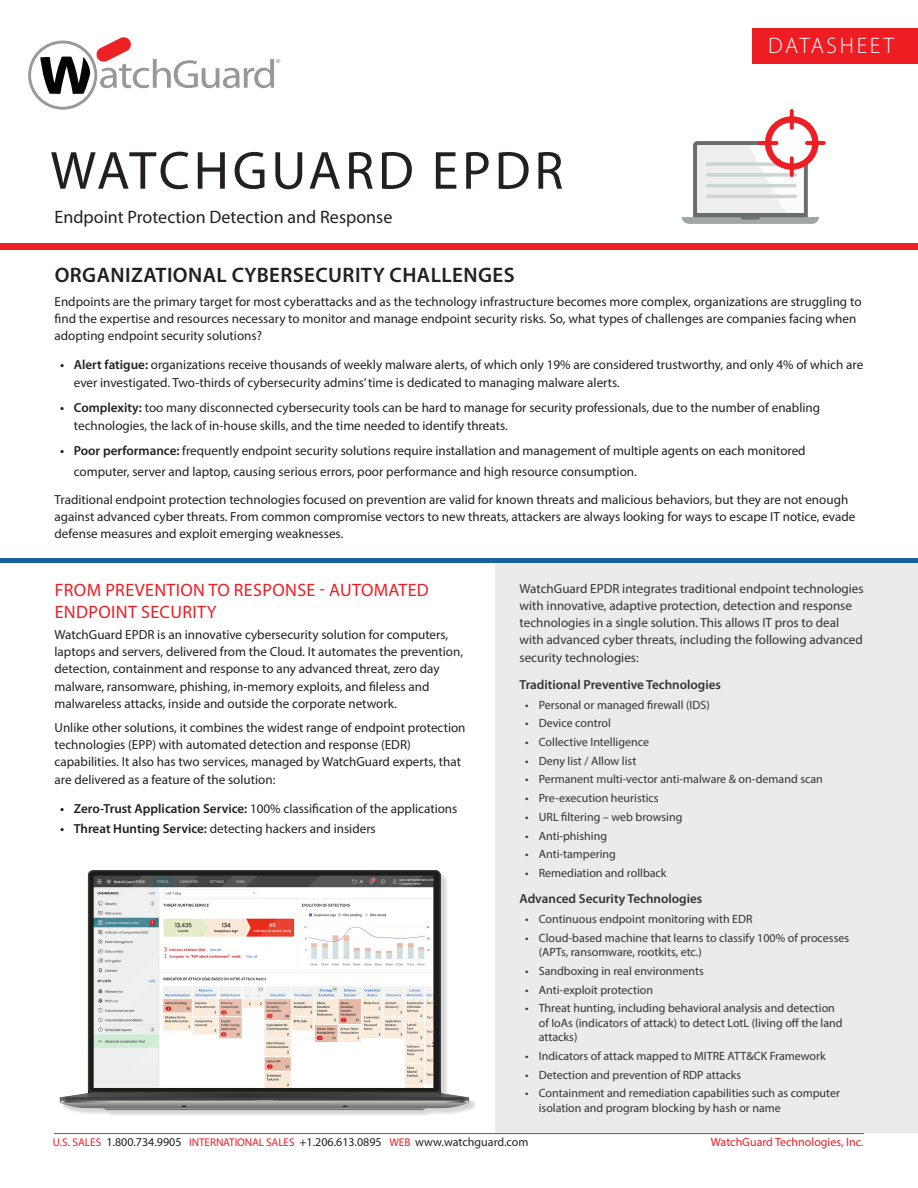
<style>
.page{position:relative;width:918px;height:1188px;background:#fff}
.page>*{position:absolute;margin:0;border:0;box-sizing:border-box;transform-origin:0 0}
.t1{font:54px "Myriad Pro";letter-spacing:.07em;color:#231f20}
.DATASHEET{font:300 22.5px "Myriad Pro";letter-spacing:.12em;color:#fff}
.Headline{font:600 21px "Myriad Pro";letter-spacing:.02em;color:#231f20}
.Red_Sub-head{font:18px/21.6px "Myriad Pro";letter-spacing:.02em;color:#ee1d23}
.Title_sub-head{font:18px "Myriad Pro";color:#231f20}
.Body_copy{font:13.2px/17.2px "Myriad Pro";color:#231f20}
.Body_copy-2{font:13.2px/17.2px "Myriad Pro";color:#333}
.Body_copy-3{font:600 13.2px "Myriad Pro";color:#333}
.t2{font:12px/14.4px "Myriad Pro";color:#333}
.t3{font:12px "Myriad Pro";color:#231f20}
.t4{font:12px "Myriad Pro";color:#ee1d23}
.s1{font-weight:600}
.s2{font-size:11.25px;color:#ee1d23}
</style>
<div class="page">
<div style="left:0;top:244px;width:918px;height:6px;background:#ee1d23"></div>
<div style="left:753px;top:28px;width:165px;height:35px;background:#ee1d23"></div>
<div style="left:496px;top:563px;width:422px;height:570px;background:#ebebeb"></div>
<div style="left:0;top:558px;width:918px;height:5px;background:#15629c"></div>
<hr style="left:54px;top:1133px;width:810px;height:1px;background:#5f5f62">
<svg style="left:682px;top:110px;width:143px;height:114px"></svg>
<svg style="left:790px;top:111px;width:4px;height:17px"></svg>
<svg style="left:790px;top:158px;width:4px;height:17px"></svg>
<hr style="left:807px;top:141px;width:17px;height:4px;background:#ed1f24">
<hr style="left:760px;top:141px;width:17px;height:4px;background:#ed1f24">
<img style="left:59px;top:870px;width:416px;height:245px">
<svg style="left:28px;top:37px;width:252px;height:73px"></svg>
<p class="t1" style="left:50px;top:137px;width:515px">WATCHGUARD EPDR</p>
<p class="Title_sub-head" style="left:55px;top:206px;width:339px">Endpoint Protection Detection and Response</p>
<p class="DATASHEET" style="left:768px;top:32px;width:127px">DATASHEET</p>
<p class="Headline" style="left:55px;top:263px;width:461px">ORGANIZATIONAL CYBERSECURITY CHALLENGES</p>
<p class="Body_copy" style="left:55px;top:293px;width:809px">Endpoints are the primary target for most cyberattacks and as the technology infrastructure becomes more complex, organizations are struggling to find the expertise and resources necessary to monitor and manage endpoint security risks. So, what types of challenges are companies facing when adopting endpoint security solutions?</p>
<p class="Body_copy" style="left:74px;top:356px;width:791px;line-height:18px;text-indent:-14px"><span class="s1">• Alert fatigue:</span> organizations receive thousands of weekly malware alerts, of which only 19% are considered trustworthy, and only 4% of which are ever investigated. Two-thirds of cybersecurity admins’ time is dedicated to managing malware alerts.</p>
<p class="Body_copy" style="left:74px;top:398px;width:748px;line-height:18px;text-indent:-14px"><span class="s1">• Complexity:</span> too many disconnected cybersecurity tools can be hard to manage for security professionals, due to the number of enabling technologies, the lack of in-house skills, and the time needed to identify threats.</p>
<p class="Body_copy" style="left:74px;top:440px;width:733px;line-height:21px;text-indent:-14px"><span class="s1">• Poor performance:</span> frequently endpoint security solutions require installation and management of multiple agents on each monitored computer, server and laptop, causing serious errors, poor performance and high resource consumption.</p>
<p class="Body_copy" style="left:55px;top:491px;width:802px">Traditional endpoint protection technologies focused on prevention are valid for known threats and malicious behaviors, but they are not enough against advanced cyber threats. From common compromise vectors to new threats, attackers are always looking for ways to escape IT notice, evade defense measures and exploit emerging weaknesses.</p>
<p class="Red_Sub-head" style="left:55px;top:579px;width:376px">FROM PREVENTION TO RESPONSE - AUTOMATED<br>ENDPOINT SECURITY</p>
<p class="Body_copy" style="left:55px;top:626px;width:410px">WatchGuard EPDR is an innovative cybersecurity solution for computers, laptops and servers, delivered from the Cloud. It automates the prevention, detection, containment and response to any advanced threat, zero day malware, ransomware, phishing, in-memory exploits, and fileless and malwareless attacks, inside and outside the corporate network.</p>
<p class="Body_copy" style="left:55px;top:719px;width:413px">Unlike other solutions, it combines the widest range of endpoint protection technologies (EPP) with automated detection and response (EDR) capabilities. It also has two services, managed by WatchGuard experts, that are delivered as a feature of the solution:</p>
<p class="Body_copy" style="left:60px;top:799px;width:399px"><span class="s1">• Zero-Trust Application Service:</span> 100% classification of the applications</p>
<p class="Body_copy" style="left:60px;top:820px;width:317px"><span class="s1">• Threat Hunting Service:</span> detecting hackers and insiders</p>
<p class="Body_copy-2" style="left:520px;top:579px;width:346px">WatchGuard EPDR integrates traditional endpoint technologies with innovative, adaptive protection, detection and response technologies in a single solution. This allows IT pros to deal with advanced cyber threats, including the following advanced security technologies:</p>
<p class="Body_copy-3" style="left:520px;top:677px;width:203px">Traditional Preventive Technologies</p>
<p class="t2" style="left:525px;top:697px;width:186px">• Personal or managed firewall (IDS)</p>
<p class="t2" style="left:525px;top:716px;width:87px">• Device control</p>
<p class="t2" style="left:525px;top:735px;width:125px">• Collective Intelligence</p>
<p class="t2" style="left:525px;top:753px;width:113px">• Deny list / Allow list</p>
<p class="t2" style="left:525px;top:772px;width:299px">• Permanent multi-vector anti-malware &amp; on-demand scan</p>
<p class="t2" style="left:525px;top:791px;width:135px">• Pre-execution heuristics</p>
<p class="t2" style="left:525px;top:809px;width:159px">• URL filtering – web browsing</p>
<p class="t2" style="left:525px;top:828px;width:83px">• Anti-phishing</p>
<p class="t2" style="left:525px;top:847px;width:92px">• Anti-tampering</p>
<p class="t2" style="left:525px;top:866px;width:143px">• Remediation and rollback</p>
<p class="Body_copy-3" style="left:520px;top:892px;width:184px">Advanced Security Technologies</p>
<p class="t2" style="left:525px;top:912px;width:229px">• Continuous endpoint monitoring with EDR</p>
<p class="t2" style="left:539px;top:930px;width:312px;text-indent:-14px">• Cloud-based machine that learns to classify 100% of processes (APTs, ransomware, rootkits, etc.)</p>
<p class="t2" style="left:525px;top:964px;width:180px">• Sandboxing in real environments</p>
<p class="t2" style="left:525px;top:982px;width:129px">• Anti-exploit protection</p>
<p class="t2" style="left:539px;top:1001px;width:305px;text-indent:-14px">• Threat hunting, including behavioral analysis and detection of IoAs (indicators of attack) to detect LotL (living off the land attacks)</p>
<p class="t2" style="left:525px;top:1049px;width:302px">• Indicators of attack mapped to MITRE ATT&amp;CK Framework</p>
<p class="t2" style="left:525px;top:1067px;width:218px">• Detection and prevention of RDP attacks</p>
<p class="t2" style="left:539px;top:1086px;width:303px;text-indent:-14px">• Containment and remediation capabilities such as computer isolation and program blocking by hash or name</p>
<p class="t3" style="left:53px;top:1135px;width:477px"><span class="s2">U.S. SALES</span> 1.800.734.9905 <span class="s2">INTERNATIONAL SALES</span> +1.206.613.0895 <span class="s2">WEB</span> www.watchguard.com</p>
<p class="t4" style="left:711px;top:1135px;width:154px">WatchGuard Technologies, Inc.</p>
</div>
